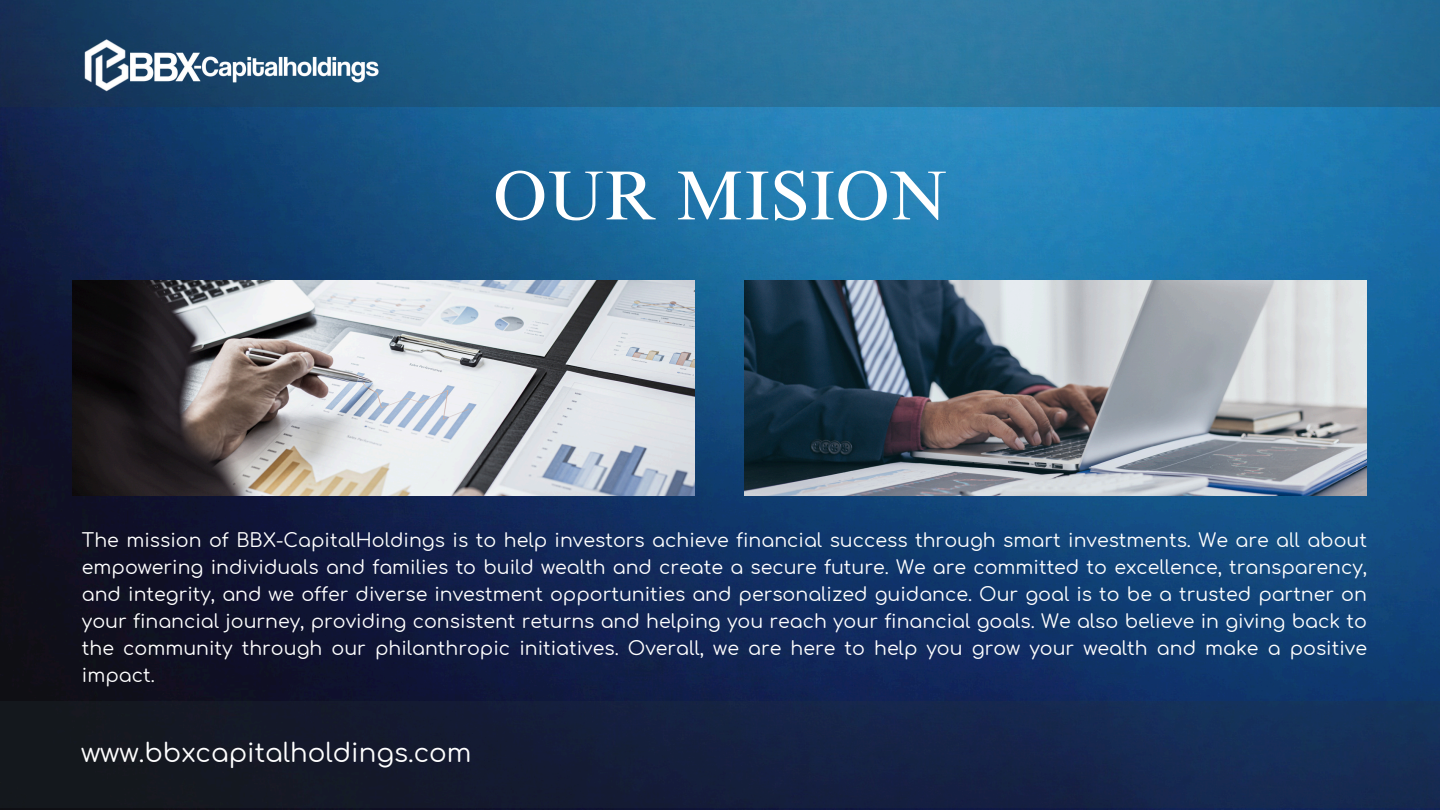
<style>
.page{position:relative;width:1440px;height:810px;background:#fff}
.page>*{position:absolute;margin:0;border:0;box-sizing:border-box;transform-origin:0 0}
.t1{font:69.5px "Times NRMT Pro";color:#fff}
.t2{font:26.1px "Comfortaa";color:#fff}
.t3{font:19px/27px "Comfortaa";color:#fff;text-align:justify}
</style>
<div class="page">
<img style="left:0;top:106px;width:1440px;height:704px">
<img style="left:73px;top:281px;width:622px;height:214px">
<img style="left:745px;top:281px;width:622px;height:214px">
<svg style="left:0;top:0;width:1440px;height:106px;background:#246790"></svg>
<div style="left:0;top:701px;width:1440px;height:106px;background:linear-gradient(to right,#14141b,#162e5c)"></div>
<img style="left:81px;top:37px;width:300px;height:56px">
<p class="t1" style="left:493px;top:170px;width:455px">OUR MISION</p>
<h2 class="t3" style="left:82px;top:527px;width:1287px">The mission of BBX-CapitalHoldings is to help investors achieve financial success through smart investments. We are all about empowering individuals and families to build wealth and create a secure future. We are committed to excellence, transparency, and integrity, and we offer diverse investment opportunities and personalized guidance. Our goal is to be a trusted partner on your financial journey, providing consistent returns and helping you reach your financial goals. We also believe in giving back to the community through our philanthropic initiatives. Overall, we are here to help you grow your wealth and make a positive impact.</h2>
<h1 class="t2" style="left:81px;top:739px;width:392px">www.bbxcapitalholdings.com</h1>
</div>
